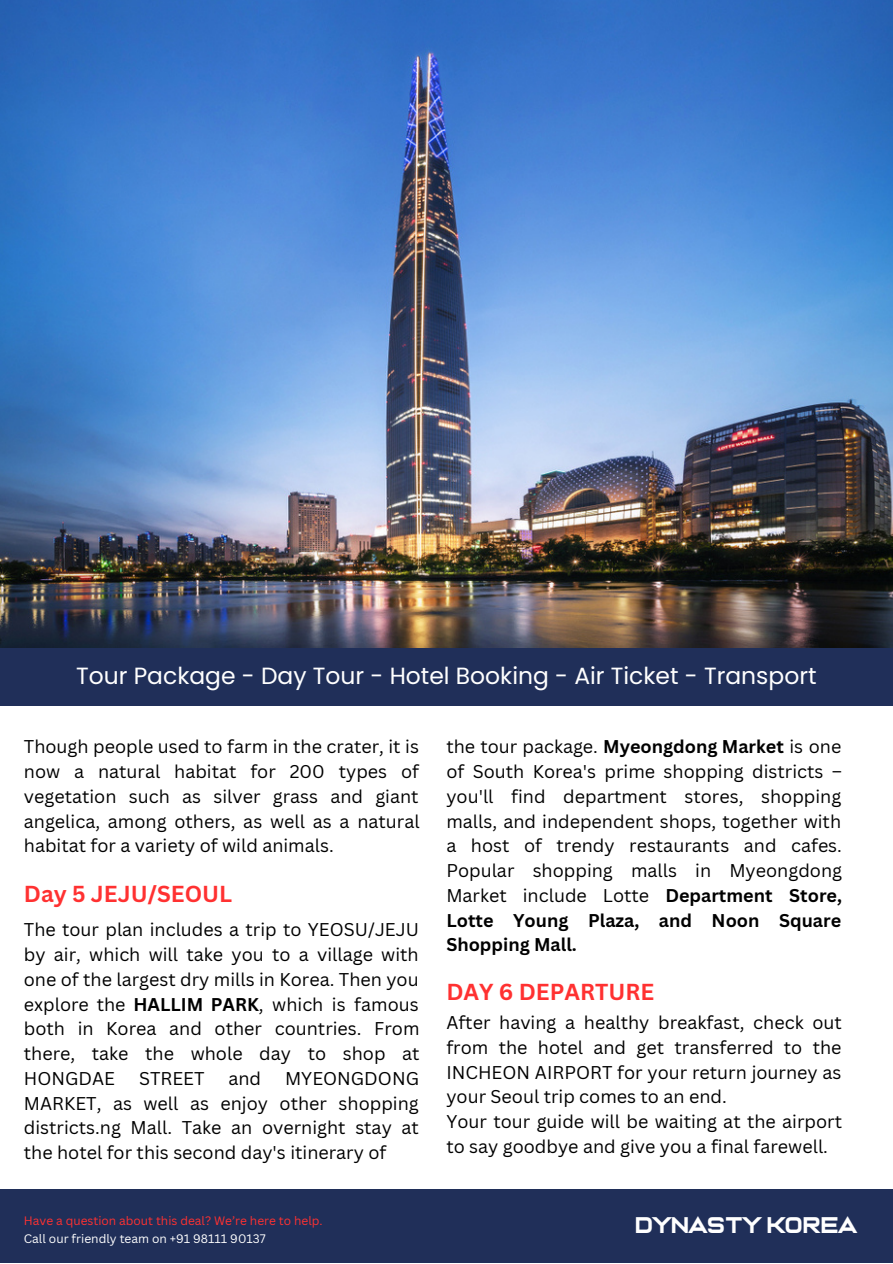
<style>
.page{position:relative;width:893px;height:1264px;background:#fff}
.page>*{position:absolute;margin:0;border:0;box-sizing:border-box;transform-origin:0 0}
.t1{font:23.4px "Poppins";color:#fff}
.t2{font:23.1px "Casanova Scotia";color:#fff}
.t3{font:700 22.5px "Canva Sans";color:#ff3131}
.t4{font:18px/24.8px "Canva Sans";color:#000;text-align:justify}
.t5{font:12px "Canva Sans";color:#ff3131}
.t6{font:12px "Canva Sans";color:#fff}
.s1{font-weight:700}
</style>
<div class="page">
<div style="left:0;top:647px;width:892px;height:59px;background:#202f59"></div>
<img style="left:0;top:0;width:892px;height:647px">
<div style="left:0;top:1189px;width:892px;height:73px;background:#202f59"></div>
<p class="t1" style="left:76px;top:662px;width:742px">Tour Package - Day Tour - Hotel Booking - Air Ticket - Transport</p>
<p class="t4" style="left:24px;top:734px;width:397px">Though people used to farm in the crater, it is now a natural habitat for 200 types of vegetation such as silver grass and giant angelica, among others, as well as a natural habitat for a variety of wild animals.</p>
<p class="t3" style="left:24px;top:880px;width:210px">Day 5 JEJU/SEOUL</p>
<p class="t4" style="left:24px;top:917px;width:397px">The tour plan includes a trip to YEOSU/JEJU by air, which will take you to a village with one of the largest dry mills in Korea. Then you explore the <span class="s1">HALLIM PARK</span>, which is famous both in Korea and other countries. From there, take the whole day to shop at HONGDAE</p>
<p class="t4" style="left:139px;top:1065px;width:67px">STREET</p>
<p class="t4" style="left:228px;top:1065px;width:34px">and</p>
<p class="t4" style="left:24px;top:1065px;width:396px;text-indent:261px">MYEONGDONG MARKET, as well as enjoy other shopping districts.ng Mall. Take an overnight stay at the hotel for this second day's itinerary of</p>
<p class="t4" style="left:446px;top:734px;width:397px">the tour package. <span class="s1">Myeongdong Market</span> is one of South Korea's prime shopping districts – you'll find department stores, shopping malls, and independent shops, together with a host of trendy restaurants and cafes.<br>Popular shopping malls in Myeongdong Market include Lotte <span class="s1">Department Store, Lotte Young Plaza, and Noon Square Shopping Mall.</span></p>
<p class="t3" style="left:446px;top:978px;width:209px">DAY 6 DEPARTURE</p>
<p class="t4" style="left:446px;top:1010px;width:397px;text-align:left">After having a healthy breakfast, check out from the hotel and get transferred to the INCHEON AIRPORT for your return journey as your Seoul trip comes to an end.<br>Your tour guide will be waiting at the airport to say goodbye and give you a final farewell.</p>
<p class="t5" style="left:24px;top:1213px;width:300px">Have a question about this deal? We’re here to help.</p>
<p class="t2" style="left:636px;top:1215px;width:223px">DYNASTY KOREA</p>
<p class="t6" style="left:24px;top:1231px;width:243px">Call our friendly team on +91 98111 90137</p>
</div>
